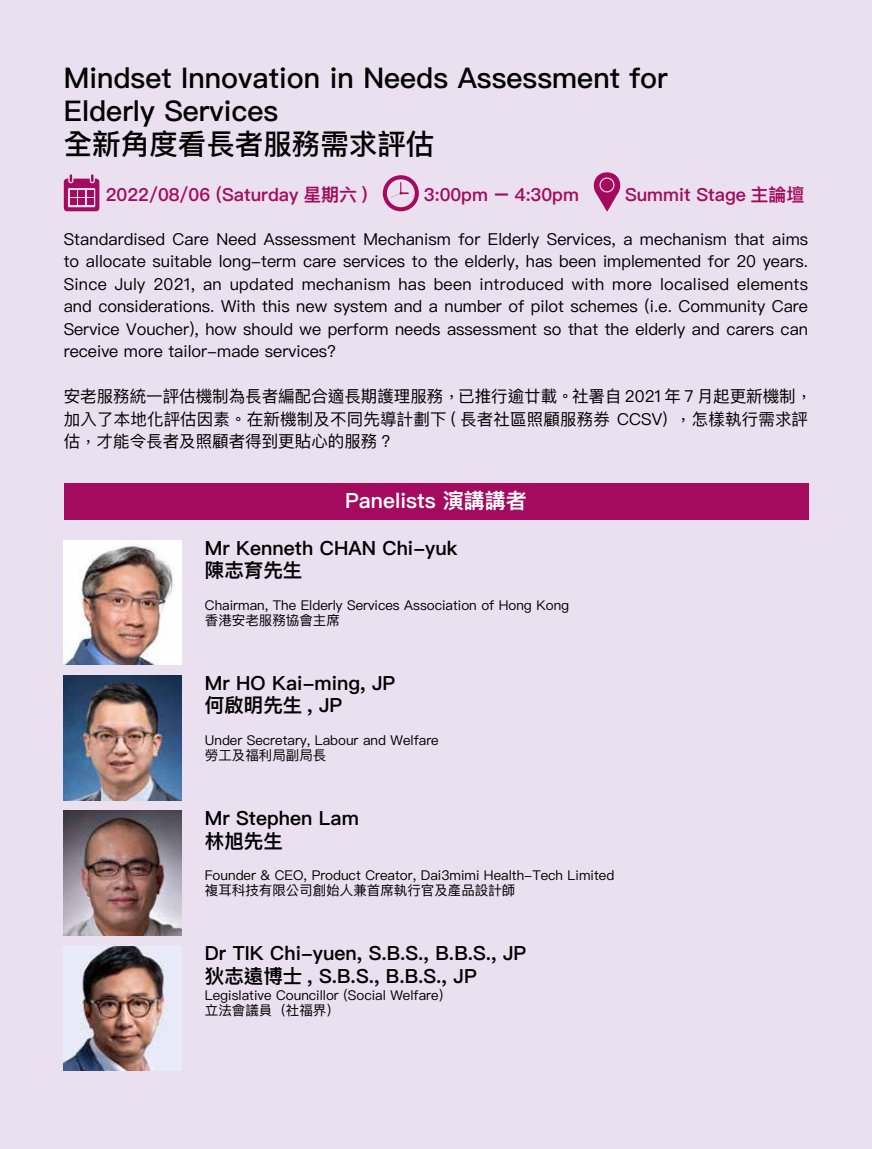
<style>
.page{position:relative;width:872px;height:1149px;background:#fff}
.page>*{position:absolute;margin:0;border:0;box-sizing:border-box;transform-origin:0 0}
.t1{font:500 28.5px/33px "Ping Fang TC";color:#000}
.t2{font:600 21px "Ping Fang TC";color:#fff}
.t3{font:600 19.5px/22.5px "Ping Fang TC";color:#000}
.t4{font:600 18px "Ping Fang TC";color:#a40b5e}
.t5{font:16.5px/22.5px "Ping Fang TC";color:#000;text-align:justify}
.t6{font:13.5px/15px "Ping Fang TC";color:#000}
</style>
<div class="page">
<div style="left:0;top:0;width:872px;height:1148px;background:#eae0ef"></div>
<img style="left:64px;top:675px;width:118px;height:124px">
<img style="left:64px;top:540px;width:118px;height:124px">
<img style="left:64px;top:810px;width:118px;height:124px">
<img style="left:64px;top:946px;width:118px;height:123px">
<div style="left:64px;top:483px;width:744px;height:37px;background:#a40b5e"></div>
<svg style="left:594px;top:172px;width:26px;height:39px"></svg>
<svg style="left:64px;top:174px;width:35px;height:37px"></svg>
<div style="left:70px;top:190px;width:7px;height:7px;background:#a40b5e"></div>
<div style="left:78px;top:190px;width:7px;height:7px;background:#a40b5e"></div>
<div style="left:70px;top:198px;width:7px;height:7px;background:#a40b5e"></div>
<div style="left:78px;top:198px;width:7px;height:7px;background:#a40b5e"></div>
<div style="left:87px;top:190px;width:6px;height:7px;background:#a40b5e"></div>
<div style="left:87px;top:198px;width:6px;height:7px;background:#a40b5e"></div>
<svg style="left:383px;top:175px;width:36px;height:36px"></svg>
<h1 class="t1" style="left:64px;top:61px;width:605px">Mindset Innovation in Needs Assessment for<br>Elderly Services<br>全新角度看長者服務需求評估</h1>
<p class="t4" style="left:106px;top:183px;width:263px">2022/08/06 (Saturday 星期六 )</p>
<p class="t4" style="left:424px;top:183px;width:157px">3:00pm – 4:30pm</p>
<p class="t4" style="left:625px;top:183px;width:181px">Summit Stage 主論壇</p>
<p class="t5" style="left:64px;top:227px;width:746px">Standardised Care Need Assessment Mechanism for Elderly Services, a mechanism that aims to allocate suitable long-term care services to the elderly, has been implemented for 20 years.<br>Since July 2021, an updated mechanism has been introduced with more localised elements and considerations. With this new system and a number of pilot schemes (i.e. Community Care Service Voucher), how should we perform needs assessment so that the elderly and carers can receive more tailor-made services?</p>
<p class="t5" style="left:64px;top:385px;width:750px;text-align:left">安老服務統一評估機制為長者編配合適長期護理服務，已推行逾廿載。社署自 2021 年 7 月起更新機制，加入了本地化評估因素。在新機制及不同先導計劃下 ( 長者社區照顧服務券 CCSV) ，怎樣執行需求評估，才能令長者及照顧者得到更貼心的服務 ?</p>
<p class="t2" style="left:345px;top:487px;width:183px">Panelists 演講講者</p>
<p class="t3" style="left:205px;top:536px;width:254px">Mr Kenneth CHAN Chi-yuk陳志育先生</p>
<p class="t6" style="left:205px;top:597px;width:366px">Chairman, The Elderly Services Association of Hong Kong香港安老服務協會主席</p>
<p class="t3" style="left:205px;top:671px;width:192px">Mr HO Kai-ming, JP何啟明先生 , JP</p>
<p class="t6" style="left:205px;top:732px;width:235px">Under Secretary, Labour and Welfare勞工及福利局副局長</p>
<p class="t3" style="left:205px;top:806px;width:156px">Mr Stephen Lam林旭先生</p>
<p class="t6" style="left:205px;top:867px;width:411px">Founder &amp; CEO, Product Creator, Dai3mimi Health-Tech Limited複耳科技有限公司創始人兼首席執行官及產品設計師</p>
<p class="t3" style="left:205px;top:941px;width:323px">Dr TIK Chi-yuen, S.B.S., B.B.S., JP狄志遠博士 , S.B.S., B.B.S., JP</p>
<p class="t6" style="left:205px;top:987px;width:240px">Legislative Councillor (Social Welfare)立法會議員（社福界）</p>
</div>
